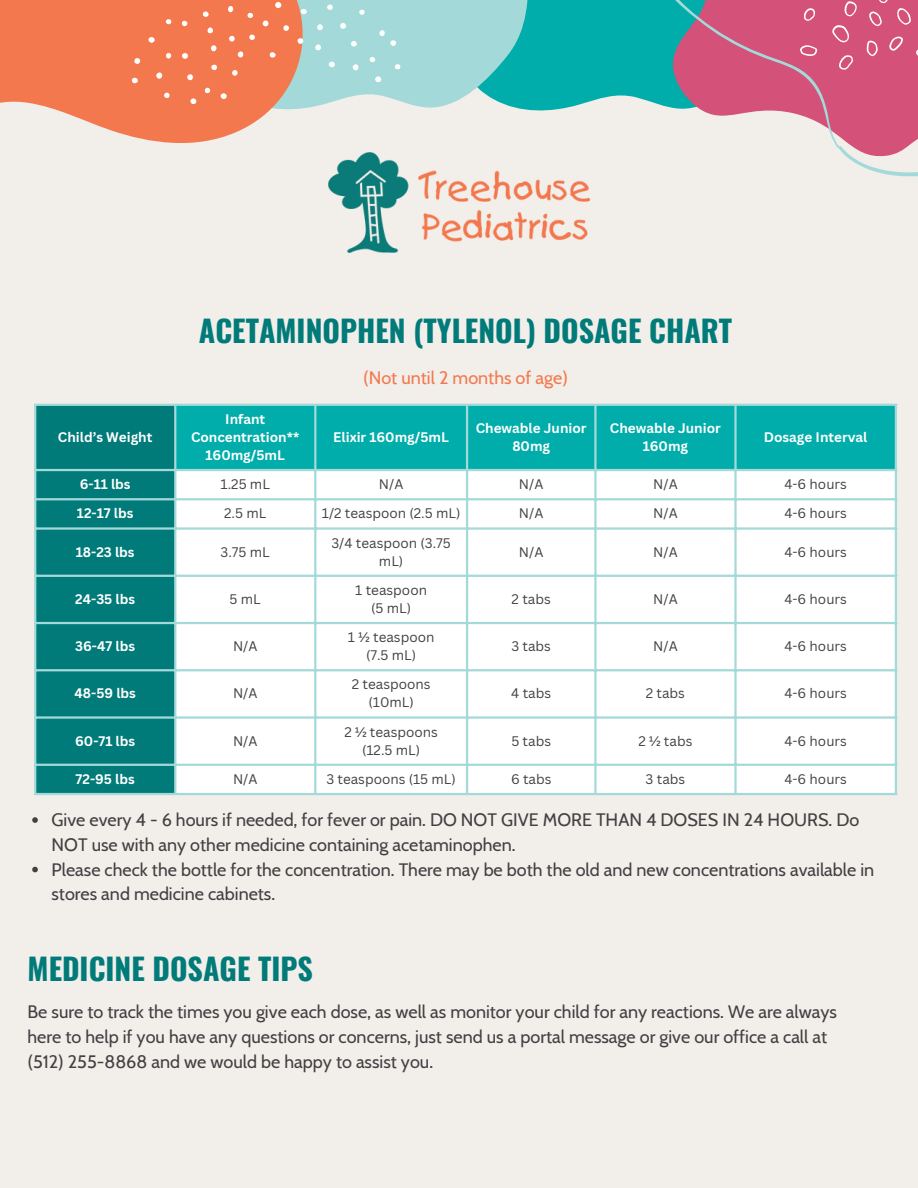
<style>
.page{position:relative;width:918px;height:1188px;background:#f2eeea}
.page>*{position:absolute;margin:0;border:0;box-sizing:border-box;transform-origin:0 0}
.t1{font:700 30px "Oswald";color:#007b79}
.t2{font:18px/24.8px "Cabin";color:#414042}
.t3{font:18px "Cabin";color:#f4784d}
.t4{font:13.5px/18px "Canva Sans";color:#414042;text-align:center}
.t5{font:700 13.5px/18px "Canva Sans";color:#fff;text-align:center}
</style>
<div class="page">
<svg style="left:574px;top:0;width:60px;height:106px;background:#10b1ae"></svg>
<svg style="left:363px;top:0;width:211px;height:111px;background:#75cdcb"></svg>
<svg style="left:634px;top:0;width:284px;height:177px"></svg>
<svg style="left:0;top:0;width:363px;height:253px"></svg>
<svg style="left:788px;top:0;width:130px;height:124px;background:#d55b81"></svg>
<svg style="left:327px;top:4px;width:6px;height:6px"></svg>
<svg style="left:270px;top:52px;width:6px;height:6px"></svg>
<svg style="left:395px;top:64px;width:6px;height:6px"></svg>
<svg style="left:340px;top:23px;width:6px;height:6px"></svg>
<div style="left:148px;top:37px;width:7px;height:6px;background:#fff;border-radius:3px"></div>
<div style="left:211px;top:45px;width:6px;height:7px;background:#fff;border-radius:3px"></div>
<svg style="left:182px;top:53px;width:6px;height:6px"></svg>
<svg style="left:228px;top:6px;width:5px;height:6px"></svg>
<svg style="left:375px;top:76px;width:6px;height:6px"></svg>
<svg style="left:229px;top:36px;width:6px;height:6px"></svg>
<svg style="left:211px;top:64px;width:6px;height:6px"></svg>
<svg style="left:205px;top:88px;width:5px;height:5px"></svg>
<div style="left:275px;top:2px;width:7px;height:6px;background:#fff;border-radius:3px"></div>
<svg style="left:351px;top:41px;width:6px;height:6px"></svg>
<svg style="left:182px;top:21px;width:6px;height:5px"></svg>
<svg style="left:300px;top:9px;width:7px;height:5px"></svg>
<svg style="left:187px;top:74px;width:6px;height:6px"></svg>
<svg style="left:247px;top:13px;width:6px;height:5px"></svg>
<svg style="left:369px;top:57px;width:6px;height:5px"></svg>
<svg style="left:166px;top:53px;width:5px;height:6px"></svg>
<svg style="left:232px;top:70px;width:6px;height:6px"></svg>
<svg style="left:166px;top:19px;width:6px;height:5px"></svg>
<svg style="left:262px;top:20px;width:7px;height:7px"></svg>
<svg style="left:249px;top:34px;width:6px;height:6px"></svg>
<svg style="left:207px;top:27px;width:6px;height:6px"></svg>
<div style="left:156px;top:72px;width:6px;height:7px;background:#fff;border-radius:3px"></div>
<svg style="left:238px;top:51px;width:5px;height:7px"></svg>
<div style="left:220px;top:93px;width:7px;height:6px;background:#fff;border-radius:3px"></div>
<svg style="left:297px;top:38px;width:6px;height:6px"></svg>
<svg style="left:379px;top:30px;width:17px;height:16px"></svg>
<svg style="left:203px;top:11px;width:6px;height:6px"></svg>
<svg style="left:134px;top:58px;width:6px;height:6px"></svg>
<svg style="left:164px;top:92px;width:6px;height:6px"></svg>
<svg style="left:359px;top:9px;width:6px;height:6px"></svg>
<svg style="left:132px;top:78px;width:6px;height:5px"></svg>
<div style="left:352px;top:64px;width:7px;height:7px;background:#fff;border-radius:3px"></div>
<svg style="left:283px;top:25px;width:6px;height:6px"></svg>
<div style="left:315px;top:44px;width:6px;height:7px;background:#fff;border-radius:50%"></div>
<svg style="left:317px;top:24px;width:6px;height:6px"></svg>
<div style="left:190px;top:98px;width:7px;height:6px;background:#fff;border-radius:50%"></div>
<svg style="left:329px;top:61px;width:6px;height:6px"></svg>
<div style="left:36px;top:406px;width:138px;height:387px;background:#007b79"></div>
<div style="left:176px;top:406px;width:719px;height:63px;background:#00adaa"></div>
<div style="left:176px;top:471px;width:719px;height:322px;background:#fff"></div>
<hr style="left:34px;top:406px;width:2px;height:387px;background:#a3dad9">
<hr style="left:174px;top:406px;width:2px;height:387px;background:#a3dad9">
<hr style="left:314px;top:406px;width:2px;height:387px;background:#a3dad9">
<hr style="left:466px;top:406px;width:2px;height:387px;background:#a3dad9">
<hr style="left:594px;top:406px;width:3px;height:387px;background:#a3dad9">
<hr style="left:734px;top:406px;width:3px;height:387px;background:#a3dad9">
<hr style="left:895px;top:406px;width:2px;height:387px;background:#a3dad9">
<hr style="left:34px;top:404px;width:863px;height:2px;background:#a3dad9">
<hr style="left:34px;top:469px;width:863px;height:2px;background:#a3dad9">
<hr style="left:34px;top:498px;width:863px;height:2px;background:#a3dad9">
<hr style="left:34px;top:527px;width:863px;height:3px;background:#a3dad9">
<hr style="left:34px;top:575px;width:863px;height:2px;background:#a3dad9">
<hr style="left:34px;top:622px;width:863px;height:2px;background:#a3dad9">
<hr style="left:34px;top:669px;width:863px;height:2px;background:#a3dad9">
<hr style="left:34px;top:716px;width:863px;height:3px;background:#a3dad9">
<hr style="left:34px;top:764px;width:863px;height:2px;background:#a3dad9">
<hr style="left:34px;top:793px;width:863px;height:2px;background:#a3dad9">
<img style="left:329px;top:152px;width:261px;height:100px">
<svg style="left:32px;top:817px;width:6px;height:6px"></svg>
<svg style="left:32px;top:867px;width:6px;height:5px"></svg>
<p class="t5" style="left:58px;top:428px;width:96px">Child’s Weight</p>
<p class="t1" style="left:199px;top:307px;width:535px">ACETAMINOPHEN (TYLENOL) DOSAGE CHART</p>
<p class="t3" style="left:363px;top:367px;width:206px">(Not until 2 months of age)</p>
<p class="t5" style="left:191px;top:410px;width:110px">Infant<br>Concentration**</p>
<p class="t5" style="left:205px;top:446px;width:81px">160mg/5mL</p>
<p class="t5" style="left:333px;top:428px;width:117px">Elixir 160mg/5mL</p>
<p class="t5" style="left:476px;top:419px;width:112px">Chewable Junior<br>80mg</p>
<p class="t5" style="left:610px;top:419px;width:112px">Chewable Junior<br>160mg</p>
<p class="t5" style="left:764px;top:428px;width:105px">Dosage Interval</p>
<h1 class="t5" style="left:80px;top:475px;width:52px">6-11 lbs</h1>
<p class="t4" style="left:221px;top:475px;width:51px">1.25 mL</p>
<p class="t4" style="left:379px;top:475px;width:26px">N/A</p>
<p class="t4" style="left:519px;top:475px;width:26px">N/A</p>
<p class="t4" style="left:653px;top:475px;width:26px">N/A</p>
<p class="t4" style="left:784px;top:475px;width:64px">4-6 hours</p>
<p class="t5" style="left:77px;top:504px;width:58px">12-17 lbs</p>
<p class="t4" style="left:224px;top:504px;width:44px">2.5 mL</p>
<p class="t4" style="left:322px;top:504px;width:140px">1/2 teaspoon (2.5 mL)</p>
<p class="t4" style="left:519px;top:504px;width:26px">N/A</p>
<p class="t4" style="left:653px;top:504px;width:26px">N/A</p>
<p class="t4" style="left:784px;top:504px;width:64px">4-6 hours</p>
<p class="t5" style="left:76px;top:542px;width:60px">18-23 lbs</p>
<p class="t4" style="left:221px;top:542px;width:51px">3.75 mL</p>
<p class="t4" style="left:331px;top:533px;width:121px">3/4 teaspoon (3.75 mL)</p>
<p class="t4" style="left:519px;top:542px;width:26px">N/A</p>
<p class="t4" style="left:653px;top:542px;width:26px">N/A</p>
<p class="t4" style="left:784px;top:542px;width:64px">4-6 hours</p>
<p class="t5" style="left:75px;top:590px;width:61px">24-35 lbs</p>
<p class="t4" style="left:230px;top:590px;width:33px">5 mL</p>
<p class="t4" style="left:355px;top:581px;width:73px">1 teaspoon</p>
<p class="t4" style="left:371px;top:599px;width:42px">(5 mL)</p>
<p class="t4" style="left:512px;top:590px;width:41px">2 tabs</p>
<p class="t4" style="left:653px;top:590px;width:26px">N/A</p>
<p class="t4" style="left:784px;top:590px;width:64px">4-6 hours</p>
<p class="t5" style="left:75px;top:637px;width:61px">36-47 lbs</p>
<p class="t4" style="left:233px;top:637px;width:26px">N/A</p>
<p class="t4" style="left:348px;top:628px;width:88px">1 1⁄2 teaspoon</p>
<p class="t4" style="left:366px;top:646px;width:52px">(7.5 mL)</p>
<p class="t4" style="left:511px;top:637px;width:41px">3 tabs</p>
<p class="t4" style="left:653px;top:637px;width:26px">N/A</p>
<p class="t4" style="left:784px;top:637px;width:64px">4-6 hours</p>
<p class="t5" style="left:74px;top:684px;width:63px">48-59 lbs</p>
<p class="t4" style="left:233px;top:684px;width:26px">N/A</p>
<p class="t4" style="left:352px;top:675px;width:80px">2 teaspoons</p>
<p class="t4" style="left:368px;top:693px;width:47px">(10mL)</p>
<p class="t4" style="left:511px;top:684px;width:41px">4 tabs</p>
<p class="t4" style="left:646px;top:684px;width:41px">2 tabs</p>
<p class="t4" style="left:784px;top:684px;width:64px">4-6 hours</p>
<p class="t5" style="left:75px;top:731px;width:62px">60-71 lbs</p>
<p class="t4" style="left:233px;top:731px;width:26px">N/A</p>
<p class="t4" style="left:344px;top:722px;width:95px">2 1⁄2 teaspoons</p>
<p class="t4" style="left:362px;top:740px;width:60px">(12.5 mL)</p>
<p class="t4" style="left:511px;top:731px;width:41px">5 tabs</p>
<p class="t4" style="left:638px;top:731px;width:55px">2 1⁄2 tabs</p>
<p class="t4" style="left:784px;top:731px;width:64px">4-6 hours</p>
<p class="t5" style="left:76px;top:770px;width:61px">72-95 lbs</p>
<p class="t4" style="left:233px;top:770px;width:26px">N/A</p>
<p class="t4" style="left:326px;top:770px;width:131px">3 teaspoons (15 mL)</p>
<p class="t4" style="left:511px;top:770px;width:42px">6 tabs</p>
<p class="t4" style="left:646px;top:770px;width:41px">3 tabs</p>
<p class="t4" style="left:784px;top:770px;width:64px">4-6 hours</p>
<p class="t2" style="left:52px;top:807px;width:809px">Give every 4 - 6 hours if needed, for fever or pain. DO NOT GIVE MORE THAN 4 DOSES IN 24 HOURS. Do<br>NOT use with any other medicine containing acetaminophen.</p>
<p class="t2" style="left:52px;top:857px;width:824px">Please check the bottle for the concentration. There may be both the old and new concentrations available in stores and medicine cabinets.</p>
<p class="t1" style="left:28px;top:945px;width:287px">MEDICINE DOSAGE TIPS</p>
<p class="t2" style="left:28px;top:1000px;width:811px">Be sure to track the times you give each dose, as well as monitor your child for any reactions. We are always here to help if you have any questions or concerns, just send us a portal message or give our office a call at (512) 255-8868 and we would be happy to assist you.</p>
</div>
